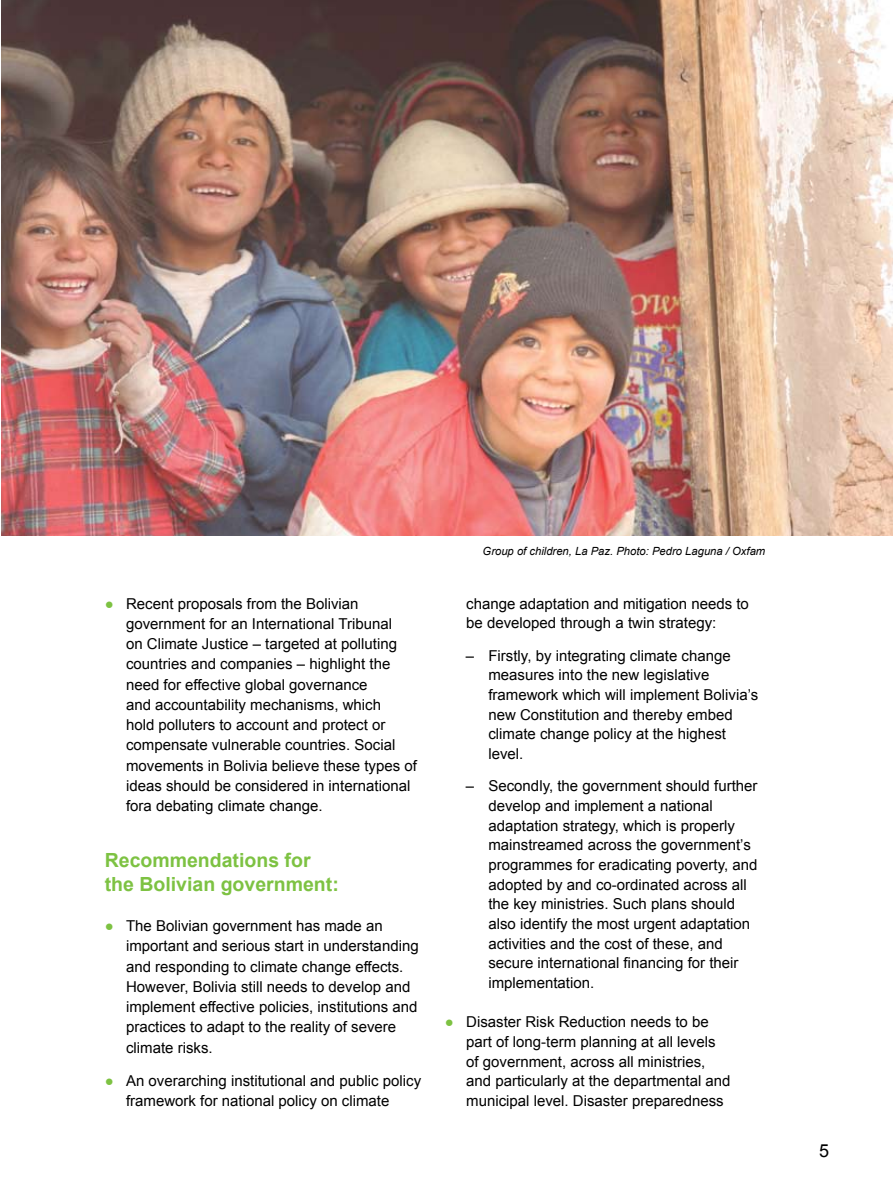
<style>
.page{position:relative;width:893px;height:1191px;background:#fff}
.page>*{position:absolute;margin:0;border:0;box-sizing:border-box;transform-origin:0 0}
.t1{font:700 19.5px/23.2px "Arial";color:#7dc242}
.t2{font:15px/19.6px "Arial";color:#000}
.t3{font:15px "Arial";color:#7dc242}
.t4{font:italic 11.25px "Arial";color:#000}
</style>
<div class="page">
<img style="left:1px;top:0;width:892px;height:536px">
<p class="t2" style="left:126px;top:593px;width:292px;line-height:20.2px">Recent proposals from the Bolivian government for an International Tribunal<br>on Climate Justice – targeted at polluting countries and companies – highlight the need for effective global governance<br>and accountability mechanisms, which<br>hold polluters to account and protect or compensate vulnerable countries. Social movements in Bolivia believe these types of ideas should be considered in international fora debating climate change.</p>
<h1 class="t1" style="left:105px;top:849px;width:236px">Recommendations for the Bolivian government:</h1>
<p class="t2" style="left:126px;top:916px;width:294px;line-height:20.2px">The Bolivian government has made an important and serious start in understanding and responding to climate change effects.<br>However, Bolivia still needs to develop and implement effective policies, institutions and practices to adapt to the reality of severe climate risks.</p>
<p class="t2" style="left:126px;top:1070px;width:297px;line-height:20.2px">An overarching institutional and public policy framework for national policy on climate</p>
<p class="t3" style="left:105px;top:593px;width:11px">●</p>
<p class="t3" style="left:105px;top:916px;width:11px">●</p>
<p class="t3" style="left:105px;top:1070px;width:11px">●</p>
<p class="t4" style="left:483px;top:543px;width:284px">Group of children, La Paz. Photo: Pedro Laguna / Oxfam</p>
<p class="t3" style="left:445px;top:1012px;width:11px">●</p>
<p class="t2" style="left:466px;top:593px;width:284px">change adaptation and mitigation needs to be developed through a twin strategy:</p>
<p class="t2" style="left:488px;top:645px;width:271px">Firstly, by integrating climate change measures into the new legislative framework which will implement Bolivia’s new Constitution and thereby embed climate change policy at the highest level.</p>
<p class="t2" style="left:488px;top:776px;width:271px">Secondly, the government should further develop and implement a national adaptation strategy, which is properly mainstreamed across the government’s programmes for eradicating poverty, and adopted by and co-ordinated across all the key ministries. Such plans should also identify the most urgent adaptation activities and the cost of these, and secure international financing for their implementation.</p>
<p class="t2" style="left:466px;top:1012px;width:266px">Disaster Risk Reduction needs to be part of long-term planning at all levels of government, across all ministries, and particularly at the departmental and municipal level. Disaster preparedness</p>
<p class="t2" style="left:466px;top:645px;width:10px">–</p>
<p class="t2" style="left:466px;top:776px;width:10px">–</p>
</div>
